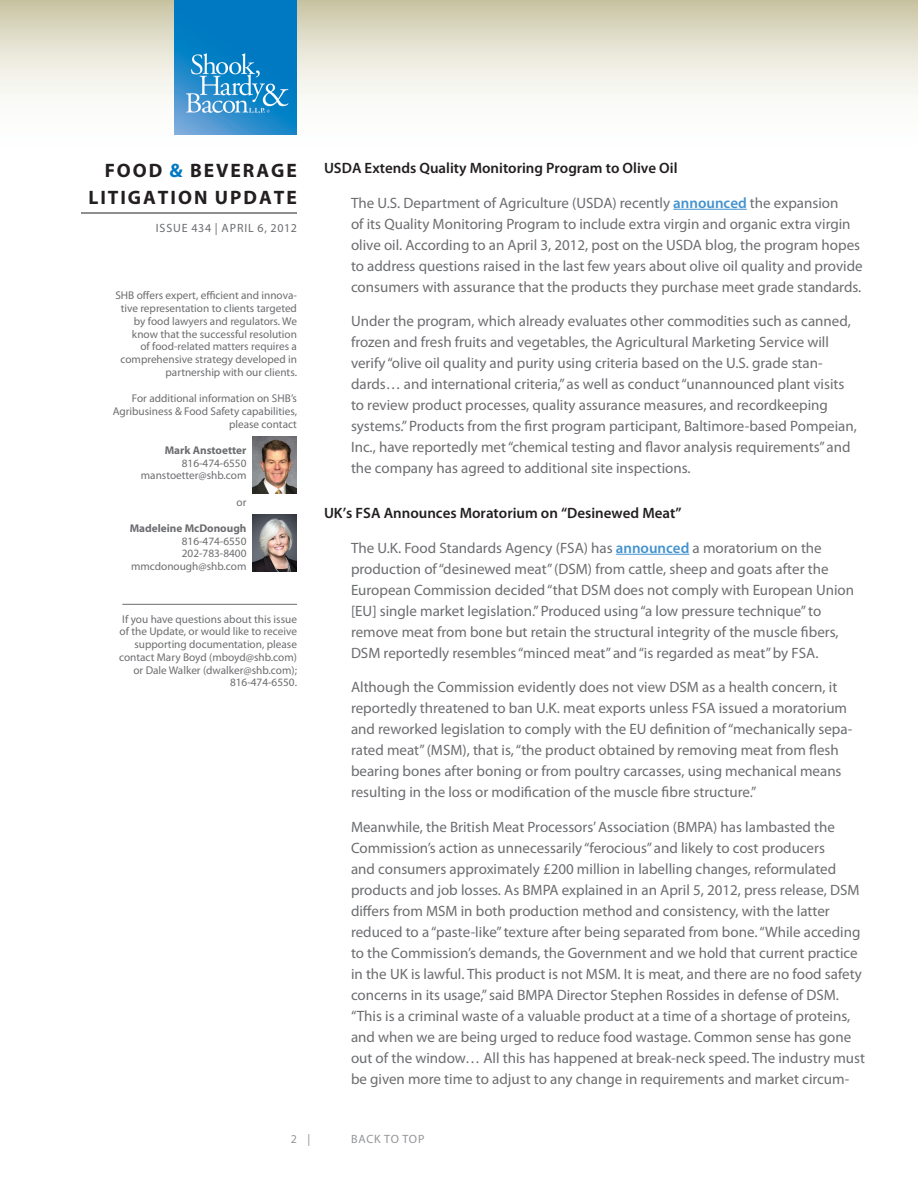
<style>
.page{position:relative;width:918px;height:1188px;background:#fff}
.page>*{position:absolute;margin:0;border:0;box-sizing:border-box;transform-origin:0 0}
.t1{font:700 19.5px/27px "Myriad Pro";letter-spacing:.1em;color:#231f20;text-align:right}
.Body{font:15px/21px "Myriad Pro";color:#6c6d70}
.Subhead{font:600 15px "Myriad Pro";color:#231f20}
.t2{font:12px "Myriad Pro";letter-spacing:.07em;color:#6c6d70}
.Body-2{font:12px "Myriad Pro";letter-spacing:.06em;color:#939598}
.Body-3{font:11.25px/12.8px "Myriad Pro";color:#6c6d70;text-align:right}
.s1{color:#0079c2}
.s2{font-weight:700}
.s3{font-weight:600;color:#4393cf}
</style>
<div class="page">
<svg style="left:0;top:0;width:918px;height:135px"></svg>
<hr style="left:81px;top:213px;width:216px;height:1px;background:#231f20">
<img style="left:175px;top:0;width:122px;height:135px">
<hr style="left:673px;top:209px;width:74px;height:1px;background:#4393cf">
<hr style="left:616px;top:554px;width:73px;height:1px;background:#4393cf">
<hr style="left:122px;top:604px;width:175px;height:1px;background:#6c6d70">
<img style="left:253px;top:514px;width:44px;height:57px">
<img style="left:253px;top:436px;width:44px;height:58px">
<p class="t1" style="left:88px;top:156px;width:210px">FOOD <span class="s1">&amp;</span> BEVERAGE<br>LITIGATION UPDATE</p>
<p class="t2" style="left:156px;top:221px;width:143px">ISSUE 434 | APRIL 6, 2012</p>
<p class="Body-3" style="left:115px;top:289px;width:183px">SHB offers expert, efficient and innova&shy;tive representation to clients targeted by food lawyers and regulators. We know that the successful resolution<br>of food-related matters requires a comprehensive strategy developed in partnership with our clients.</p>
<p class="Body-3" style="left:113px;top:392px;width:186px">For additional information on SHB’s<br>Agribusiness &amp; Food Safety capabilities, please contact</p>
<p class="Body-3" style="left:141px;top:444px;width:107px"><span class="s2">Mark Anstoetter<br></span>816-474-6550 manstoetter@shb.com</p>
<p class="Body-3" style="left:237px;top:495px;width:11px">or</p>
<p class="Body-3" style="left:130px;top:522px;width:118px"><span class="s2">Madeleine McDonough<br></span>816-474-6550<br>202-783-8400 mmcdonough@shb.com</p>
<p class="Body-3" style="left:119px;top:612px;width:179px">If you have questions about this issue of the Update, or would like to receive supporting documentation, please contact Mary Boyd (mboyd@shb.com) or Dale Walker (dwalker@shb.com);<br>816-474-6550.</p>
<p class="Subhead" style="left:324px;top:159px;width:355px">USDA Extends Quality Monitoring Program to Olive Oil</p>
<p class="Body" style="left:351px;top:192px;width:513px">The U.S. Department of Agriculture (USDA) recently <span class="s3">announced</span> the expansion<br>of its Quality Monitoring Program to include extra virgin and organic extra virgin olive oil. According to an April 3, 2012, post on the USDA blog, the program hopes to address questions raised in the last few years about olive oil quality and provide consumers with assurance that the products they purchase meet grade standards.</p>
<p class="Body" style="left:351px;top:310px;width:507px">Under the program, which already evaluates other commodities such as canned, frozen and fresh fruits and vegetables, the Agricultural Marketing Service will verify “olive oil quality and purity using criteria based on the U.S. grade stan&shy;dards… and international criteria,” as well as conduct “unannounced plant visits to review product processes, quality assurance measures, and recordkeeping systems.” Products from the first program participant, Baltimore-based Pompeian, Inc., have reportedly met “chemical testing and flavor analysis requirements” and the company has agreed to additional site inspections.</p>
<p class="Subhead" style="left:324px;top:504px;width:359px">UK’s FSA Announces Moratorium on “Desinewed Meat”</p>
<p class="Body" style="left:351px;top:537px;width:505px">The U.K. Food Standards Agency (FSA) has <span class="s3">announced</span> a moratorium on the production of “desinewed meat” (DSM) from cattle, sheep and goats after the European Commission decided “that DSM does not comply with European Union [EU] single market legislation.” Produced using “a low pressure technique” to remove meat from bone but retain the structural integrity of the muscle fibers, DSM reportedly resembles “minced meat” and “is regarded as meat” by FSA.</p>
<p class="Body" style="left:351px;top:676px;width:503px">Although the Commission evidently does not view DSM as a health concern, it reportedly threatened to ban U.K. meat exports unless FSA issued a moratorium and reworked legislation to comply with the EU definition of “mechanically sepa&shy;rated meat” (MSM), that is, “the product obtained by removing meat from flesh bearing bones after boning or from poultry carcasses, using mechanical means resulting in the loss or modification of the muscle fibre structure.”</p>
<p class="Body" style="left:351px;top:816px;width:516px">Meanwhile, the British Meat Processors’ Association (BMPA) has lambasted the Commission’s action as unnecessarily “ferocious” and likely to cost producers<br>and consumers approximately £200 million in labelling changes, reformulated products and job losses. As BMPA explained in an April 5, 2012, press release, DSM differs from MSM in both production method and consistency, with the latter reduced to a “paste-like” texture after being separated from bone. “While acceding to the Commission’s demands, the Government and we hold that current practice in the UK is lawful. This product is not MSM. It is meat, and there are no food safety concerns in its usage,” said BMPA Director Stephen Rossides in defense of DSM. “This is a criminal waste of a valuable product at a time of a shortage of proteins, and when we are being urged to reduce food wastage. Common sense has gone out of the window… All this has happened at break-neck speed. The industry must be given more time to adjust to any change in requirements and market circum-</p>
<p class="Body-2" style="left:291px;top:1132px;width:21px">2 |</p>
<p class="Body-2" style="left:351px;top:1132px;width:75px">BACK TO TOP</p>
</div>
